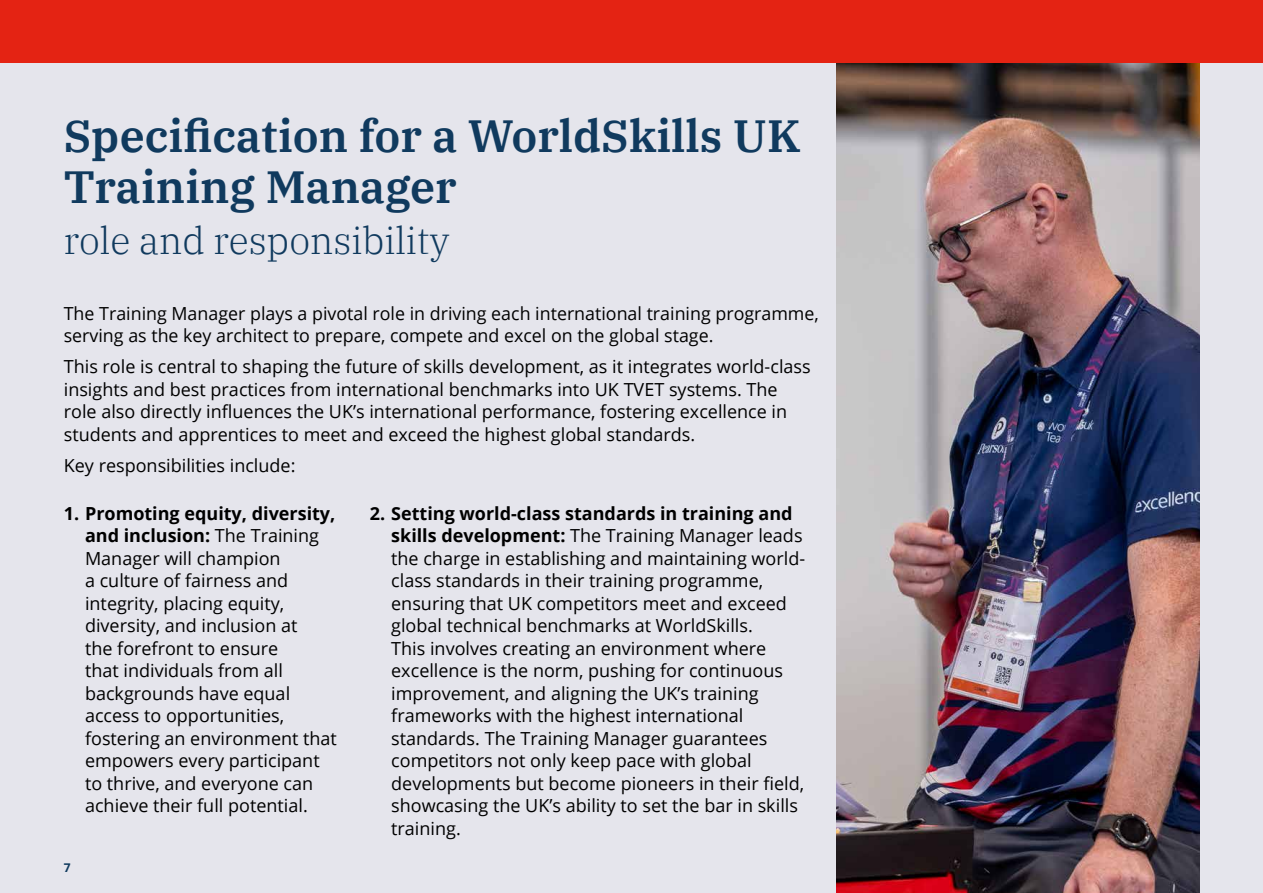
<style>
.page{position:relative;width:1263px;height:893px;background:#fff}
.page>*{position:absolute;margin:0;border:0;box-sizing:border-box;transform-origin:0 0}
.t1{font:600 45px/51px "IBM Plex Serif";color:#103a5e}
.t2{font:300 37.5px "IBM Plex Serif";color:#103a5e}
.t3{font:18px/22.5px "Open Sans";color:#000}
.t4{font:700 12px "Open Sans";color:#103a5e}
.s1{font-weight:700}
</style>
<div class="page">
<div style="left:0;top:0;width:1263px;height:64px;background:#e42313"></div>
<div style="left:0;top:64px;width:1263px;height:829px;background:#e5e5ec"></div>
<img style="left:836px;top:64px;width:363px;height:829px">
<h1 class="t1" style="left:64px;top:107px;width:738px">Specification for a WorldSkills UK<br>Training Manager</h1>
<h2 class="t2" style="left:64px;top:213px;width:387px">role and responsibility</h2>
<p class="t3" style="left:64px;top:302px;width:757px">The Training Manager plays a pivotal role in driving each international training programme, serving as the key architect to prepare, compete and excel on the global stage.</p>
<p class="t3" style="left:64px;top:355px;width:748px">This role is central to shaping the future of skills development, as it integrates world-class insights and best practices from international benchmarks into UK TVET systems. The role also directly influences the UK’s international performance, fostering excellence in students and apprentices to meet and exceed the highest global standards.</p>
<p class="t3" style="left:64px;top:454px;width:233px">Key responsibilities include:</p>
<p class="t3" style="left:85px;top:502px;width:253px;text-indent:-21px"><span class="s1">1. Promoting equity, diversity, and inclusion:</span> The Training<br>Manager will champion<br>a culture of fairness and integrity, placing equity, diversity, and inclusion at<br>the forefront to ensure<br>that individuals from all backgrounds have equal access to opportunities, fostering an environment that empowers every participant to thrive, and everyone can achieve their full potential.</p>
<p class="t3" style="left:391px;top:502px;width:415px;text-indent:-21px"><span class="s1">2. Setting world-class standards in training and skills development:</span> The Training Manager leads the charge in establishing and maintaining world&shy;class standards in their training programme, ensuring that UK competitors meet and exceed global technical benchmarks at WorldSkills.<br>This involves creating an environment where excellence is the norm, pushing for continuous improvement, and aligning the UK’s training frameworks with the highest international standards. The Training Manager guarantees competitors not only keep pace with global developments but become pioneers in their field, showcasing the UK’s ability to set the bar in skills training.</p>
<p class="t4" style="left:64px;top:860px;width:8px">7</p>
</div>
